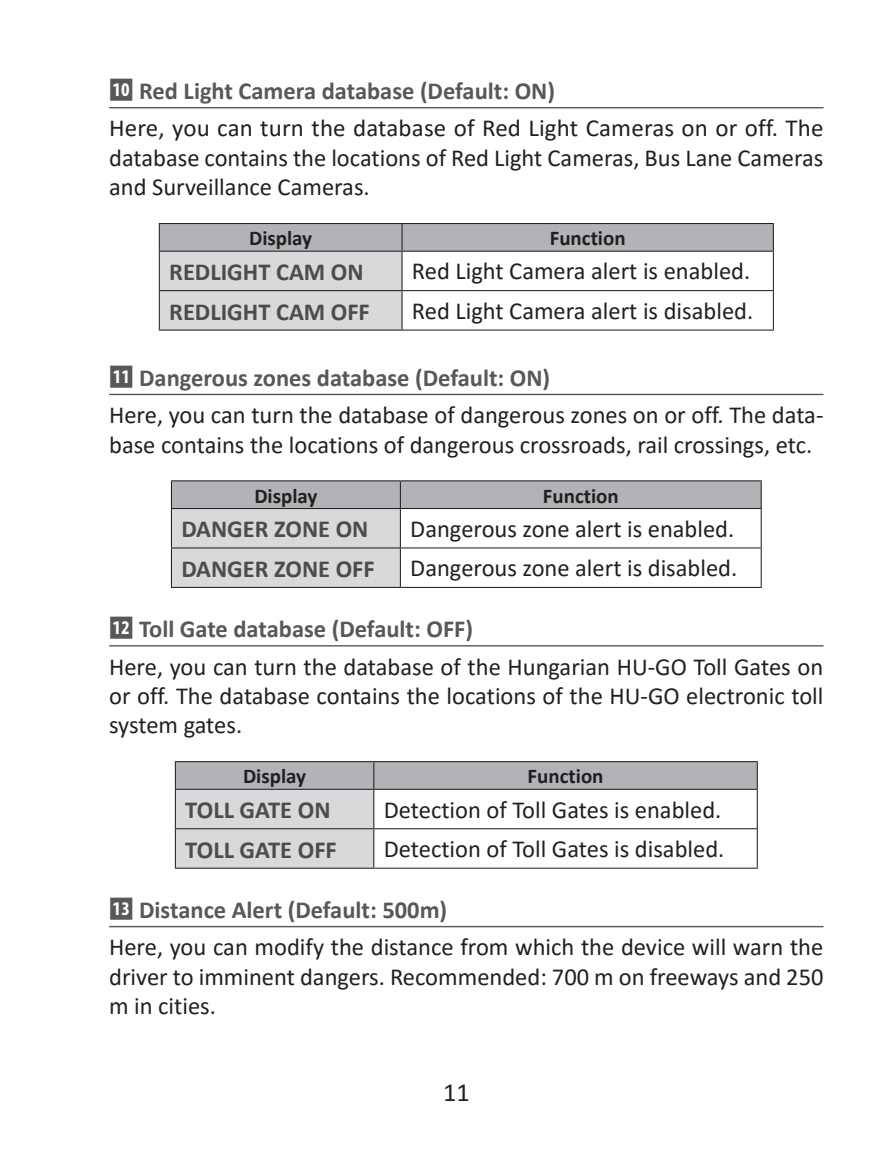
<style>
.page{position:relative;width:893px;height:1151px;background:#fff}
.page>*{position:absolute;margin:0;border:0;box-sizing:border-box;transform-origin:0 0}
.t1{font:26.25px "Calibri";color:#231f20}
.detektor_funkicó_ism{font:24.5px/29.4px "Calibri";color:#231f20;text-align:justify}
.táblázat_alap{font:24.5px "Calibri";color:#231f20}
.detektor_funkció_cím{font:700 24.5px "Calibri";color:#57585a}
.táblázat_jobb_oszlop{font:700 24.5px "Calibri";color:#4b4c4d}
.kijelző_funkció_feli{font:700 21px "Calibri";color:#231f20}
.s1{font-family:"Koz Go Pr 6 N"}
</style>
<div class="page">
<hr style="left:109px;top:107px;width:714px;height:1px;background:#57585a">
<hr style="left:109px;top:394px;width:714px;height:1px;background:#57585a">
<hr style="left:109px;top:645px;width:714px;height:1px;background:#57585a">
<hr style="left:109px;top:926px;width:714px;height:1px;background:#57585a">
<hr style="left:159px;top:223px;width:243px;height:1px;background:#231f20">
<hr style="left:402px;top:223px;width:372px;height:1px;background:#231f20">
<hr style="left:159px;top:329px;width:243px;height:2px;background:#231f20">
<svg style="left:159px;top:224px;width:615px;height:106px"></svg>
<hr style="left:773px;top:252px;width:1px;height:38px;background:#231f20">
<hr style="left:773px;top:291px;width:1px;height:39px;background:#231f20">
<hr style="left:402px;top:290px;width:372px;height:1px;background:#231f20">
<hr style="left:402px;top:329px;width:372px;height:2px;background:#231f20">
<hr style="left:400px;top:587px;width:362px;height:1px;background:#231f20">
<hr style="left:171px;top:480px;width:229px;height:1px;background:#231f20">
<hr style="left:400px;top:480px;width:362px;height:1px;background:#231f20">
<svg style="left:171px;top:481px;width:591px;height:106px"></svg>
<hr style="left:400px;top:508px;width:362px;height:1px;background:#231f20">
<hr style="left:171px;top:508px;width:229px;height:1px;background:#231f20">
<hr style="left:171px;top:509px;width:1px;height:38px;background:#231f20">
<hr style="left:400px;top:509px;width:1px;height:38px;background:#231f20">
<hr style="left:171px;top:547px;width:229px;height:2px;background:#231f20">
<hr style="left:171px;top:548px;width:1px;height:39px;background:#231f20">
<hr style="left:400px;top:548px;width:1px;height:39px;background:#231f20">
<hr style="left:171px;top:587px;width:229px;height:1px;background:#231f20">
<hr style="left:374px;top:868px;width:384px;height:1px;background:#231f20">
<hr style="left:175px;top:761px;width:199px;height:1px;background:#231f20">
<hr style="left:374px;top:761px;width:384px;height:1px;background:#231f20">
<svg style="left:175px;top:762px;width:583px;height:106px"></svg>
<hr style="left:374px;top:789px;width:384px;height:1px;background:#231f20">
<hr style="left:175px;top:789px;width:199px;height:1px;background:#231f20">
<hr style="left:175px;top:790px;width:1px;height:38px;background:#231f20">
<hr style="left:373px;top:790px;width:1px;height:38px;background:#231f20">
<hr style="left:175px;top:828px;width:199px;height:1px;background:#231f20">
<hr style="left:175px;top:829px;width:1px;height:39px;background:#231f20">
<hr style="left:373px;top:829px;width:1px;height:39px;background:#231f20">
<hr style="left:175px;top:868px;width:199px;height:1px;background:#231f20">
<p class="detektor_funkció_cím" style="left:109px;top:74px;width:447px"><span class="s1">⓾</span> Red Light Camera database (Default: ON)</p>
<p class="detektor_funkicó_ism" style="left:109px;top:113px;width:716px">Here, you can turn the database of Red Light Cameras on or off. The database contains the locations of Red Light Cameras, Bus Lane Cameras and Surveillance Cameras.</p>
<p class="kijelző_funkció_feli" style="left:249px;top:223px;width:65px">Display</p>
<p class="kijelző_funkció_feli" style="left:550px;top:223px;width:77px">Function</p>
<p class="táblázat_jobb_oszlop" style="left:169px;top:255px;width:196px">REDLIGHT CAM ON</p>
<p class="táblázat_alap" style="left:412px;top:254px;width:340px">Red Light Camera alert is enabled.</p>
<p class="táblázat_jobb_oszlop" style="left:169px;top:294px;width:202px">REDLIGHT CAM OFF</p>
<p class="táblázat_alap" style="left:412px;top:294px;width:343px">Red Light Camera alert is disabled.</p>
<p class="detektor_funkció_cím" style="left:109px;top:360px;width:443px"><span class="s1">⓫</span> Dangerous zones database (Default: ON)</p>
<p class="detektor_funkicó_ism" style="left:109px;top:400px;width:716px">Here, you can turn the database of dangerous zones on or off. The data&shy;base contains the locations of dangerous crossroads, rail crossings, etc.</p>
<p class="kijelző_funkció_feli" style="left:254px;top:481px;width:65px">Display</p>
<p class="kijelző_funkció_feli" style="left:543px;top:481px;width:77px">Function</p>
<p class="táblázat_jobb_oszlop" style="left:181px;top:512px;width:189px">DANGER ZONE ON</p>
<p class="táblázat_alap" style="left:410px;top:512px;width:325px">Dangerous zone alert is enabled.</p>
<p class="táblázat_jobb_oszlop" style="left:181px;top:551px;width:195px">DANGER ZONE OFF</p>
<p class="táblázat_alap" style="left:410px;top:551px;width:328px">Dangerous zone alert is disabled.</p>
<p class="detektor_funkció_cím" style="left:109px;top:612px;width:365px"><span class="s1">⓬</span> Toll Gate database (Default: OFF)</p>
<p class="detektor_funkicó_ism" style="left:109px;top:651px;width:716px">Here, you can turn the database of the Hungarian HU-GO Toll Gates on or off. The database contains the locations of the HU-GO electronic toll system gates.</p>
<p class="kijelző_funkció_feli" style="left:243px;top:761px;width:65px">Display</p>
<p class="kijelző_funkció_feli" style="left:528px;top:761px;width:77px">Function</p>
<p class="táblázat_jobb_oszlop" style="left:185px;top:793px;width:147px">TOLL GATE ON</p>
<p class="táblázat_alap" style="left:384px;top:792px;width:339px">Detection of Toll Gates is enabled.</p>
<p class="táblázat_jobb_oszlop" style="left:185px;top:832px;width:153px">TOLL GATE OFF</p>
<p class="táblázat_alap" style="left:384px;top:832px;width:342px">Detection of Toll Gates is disabled.</p>
<p class="detektor_funkció_cím" style="left:109px;top:892px;width:340px"><span class="s1">⓭</span> Distance Alert (Default: 500m)</p>
<p class="detektor_funkicó_ism" style="left:109px;top:932px;width:716px">Here, you can modify the distance from which the device will warn the driver to imminent dangers. Recommended: 700 m on freeways and 250 m in cities.</p>
<p class="t1" style="left:443px;top:1074px;width:28px">11</p>
</div>
